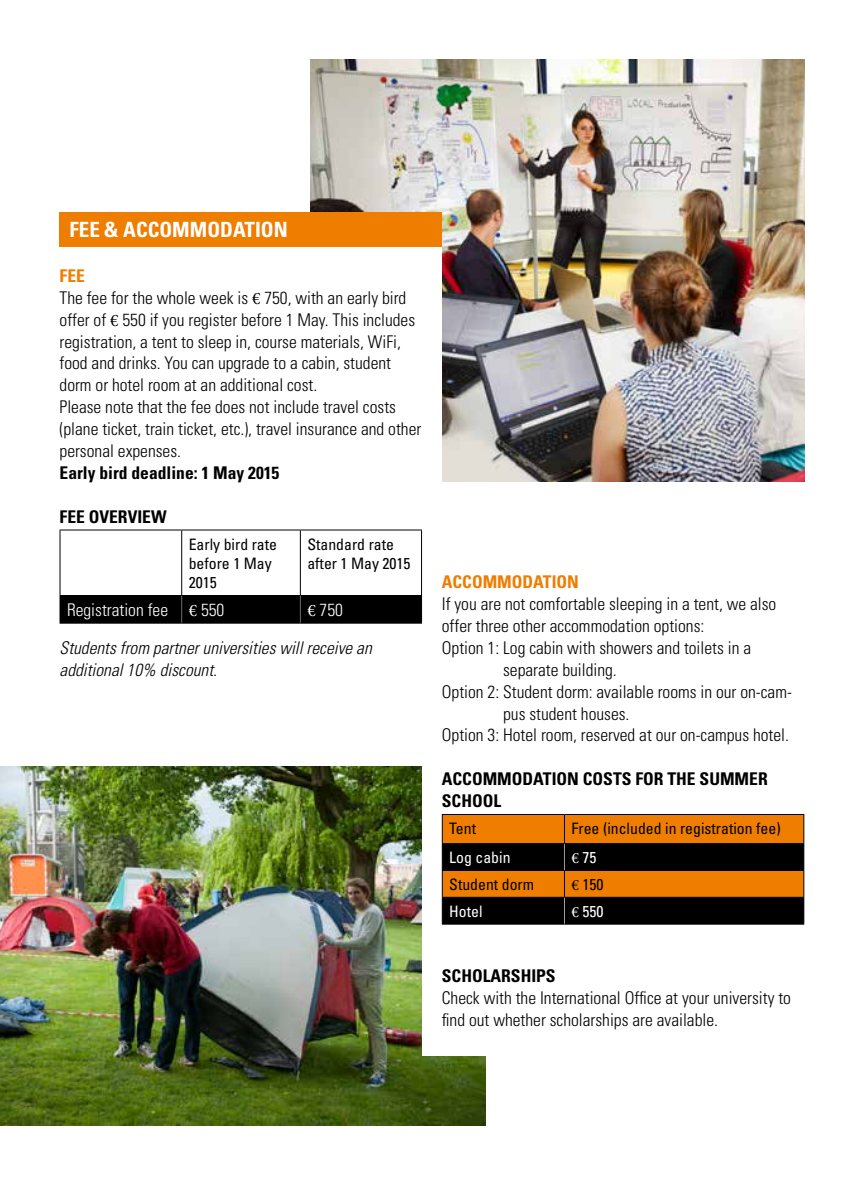
<style>
.page{position:relative;width:844px;height:1191px;background:#fff}
.page>*{position:absolute;margin:0;border:0;box-sizing:border-box;transform-origin:0 0}
.t1{font:700 condensed 21px "Univers LT Std";color:#fff}
.t2{font:300 condensed 17.5px/21.9px "Univers";color:#000}
.t3{font:italic 300 condensed 17.5px/37.6px "Univers";color:#000}
.t4{font:700 condensed 17.5px/21.9px "Univers LT Std";color:#000}
.t5{font:700 condensed 17.5px "Univers";color:#000}
.t6{font:300 condensed 17.5px "Univers";color:#fff}
.t7{font:700 condensed 17.5px "Univers LT Std";color:#ef7d00}
.t8{font:condensed 15.75px/19.2px "Univers";color:#000}
.t9{font:condensed 15.75px "Univers";color:#fff}
.s1{font-family:"Minion Pro";font-weight:400;font-stretch:normal}
.s2{font-family:"Minion Pro";font-weight:400;font-style:normal;font-stretch:normal;color:#fff}
.s3{font-style:normal;color:#fff}
.s4{font-family:"Minion Pro";font-stretch:normal}
</style>
<div class="page">
<img style="left:310px;top:60px;width:494px;height:421px">
<img style="left:0;top:766px;width:485px;height:359px">
<div style="left:0;top:222px;width:441px;height:516px;background:#fff"></div>
<div style="left:422px;top:620px;width:382px;height:435px;background:#fff"></div>
<hr style="left:60px;top:529px;width:122px;height:1px;background:#000">
<hr style="left:60px;top:530px;width:1px;height:65px;background:#000">
<hr style="left:182px;top:529px;width:118px;height:1px;background:#000">
<hr style="left:181px;top:530px;width:1px;height:65px;background:#000">
<hr style="left:300px;top:529px;width:122px;height:1px;background:#000">
<hr style="left:300px;top:530px;width:1px;height:65px;background:#000">
<hr style="left:421px;top:530px;width:1px;height:65px;background:#000">
<div style="left:60px;top:595px;width:362px;height:28px;background:#000"></div>
<div style="left:60px;top:212px;width:381px;height:35px;background:#ef7d00"></div>
<svg style="left:441px;top:814px;width:363px;height:110px;background:#753e02"></svg>
<p class="t1" style="left:70px;top:217px;width:220px">FEE &amp; ACCOMMODATION</p>
<p class="t7" style="left:60px;top:265px;width:27px">FEE</p>
<p class="t2" style="left:60px;top:286px;width:363px">The fee for the whole week is <span class="s1">€</span> 750, with an early bird offer of <span class="s1">€</span> 550 if you register before 1 May. This includes registration, a tent to sleep in, course materials, WiFi, food and drinks. You can upgrade to a cabin, student dorm or hotel room at an additional cost.<br>Please note that the fee does not include travel costs (plane ticket, train ticket, etc.), travel insurance and other personal expenses.</p>
<p class="t5" style="left:60px;top:462px;width:221px">Early bird deadline: 1 May 2015</p>
<p class="t4" style="left:60px;top:505px;width:108px">FEE OVERVIEW</p>
<p class="t8" style="left:189px;top:534px;width:90px">Early bird rate before 1 May<br>2015</p>
<p class="t8" style="left:307px;top:534px;width:105px">Standard rate after 1 May 2015</p>
<p class="t6" style="left:67px;top:599px;width:159px">Registration fee <span class="s1">€</span> 550</p>
<p class="t3" style="left:60px;top:591px;width:313px;text-indent:248px"><span class="s2">€</span> <span class="s3">750<br></span>Students from partner universities will receive an</p>
<p class="t3" style="left:60px;top:650px;width:159px">additional 10% discount.</p>
<p class="t7" style="left:441px;top:571px;width:139px">ACCOMMODATION</p>
<p class="t2" style="left:441px;top:593px;width:336px">If you are not comfortable sleeping in a tent, we also</p>
<p class="t2" style="left:441px;top:614px;width:264px">offer three other accommodation options:</p>
<p class="t2" style="left:441px;top:636px;width:310px">Option 1: Log cabin with showers and toilets in a</p>
<p class="t2" style="left:503px;top:658px;width:115px">separate building.</p>
<p class="t2" style="left:441px;top:680px;width:351px">Option 2: Student dorm: available rooms in our on-cam-</p>
<p class="t2" style="left:503px;top:702px;width:128px">pus student houses.</p>
<p class="t2" style="left:441px;top:724px;width:348px">Option 3: Hotel room, reserved at our on-campus hotel.</p>
<p class="t4" style="left:441px;top:768px;width:327px">ACCOMMODATION COSTS FOR THE SUMMER<br>SCHOOL</p>
<p class="t8" style="left:449px;top:818px;width:28px">Tent</p>
<p class="t8" style="left:571px;top:818px;width:211px">Free (included in registration fee)</p>
<p class="t9" style="left:449px;top:848px;width:63px">Log cabin</p>
<p class="t9" style="left:571px;top:848px;width:27px"><span class="s4">€</span> 75</p>
<p class="t8" style="left:449px;top:874px;width:86px">Student dorm</p>
<p class="t8" style="left:571px;top:874px;width:34px"><span class="s4">€</span> 150</p>
<p class="t9" style="left:449px;top:901px;width:35px">Hotel</p>
<p class="t9" style="left:571px;top:901px;width:34px"><span class="s4">€</span> 550</p>
<p class="t4" style="left:441px;top:965px;width:115px">SCHOLARSHIPS</p>
<p class="t2" style="left:441px;top:986px;width:350px">Check with the International Office at your university to find out whether scholarships are available.</p>
</div>
